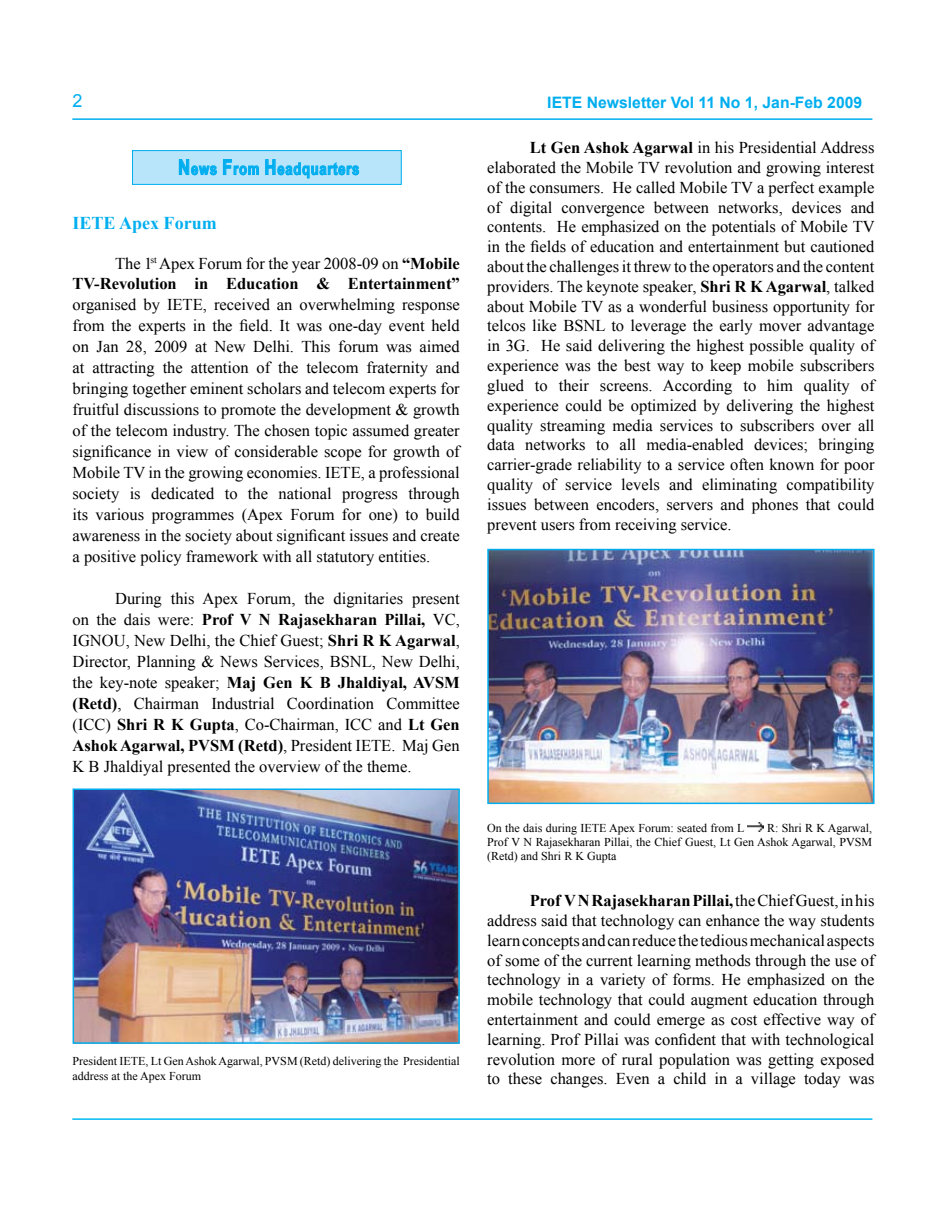
<style>
.page{position:relative;width:932px;height:1217px;background:#fff}
.page>*{position:absolute;margin:0;border:0;box-sizing:border-box;transform-origin:0 0}
.t1{font:700 18px "Times New Roman";color:#00aeef}
.t2{font:18px "Arial";color:#00aeef}
.t3{font:16.5px/19.8px "Times New Roman";color:#000;text-align:justify}
.t4{font:700 16.5px/19.8px "Times New Roman";color:#000;text-align:right}
.t5{font:700 16.5px "Arial";letter-spacing:.06em;color:#00aeef;scale:.78 1}
.t6{font:700 15.75px "Arial";color:#00aeef}
.t7{font:12px/14.4px "Times New Roman";color:#000}
.s1{font-size:21px}
.s2{font-weight:400}
.s3{font-weight:700}
</style>
<div class="page">
<img style="left:75px;top:791px;width:381px;height:249px">
<div style="left:72px;top:788px;width:387px;height:255px;border:2px solid #00aeef"></div>
<img style="left:490px;top:551px;width:381px;height:249px">
<div style="left:487px;top:548px;width:387px;height:255px;border:2px solid #00aeef"></div>
<hr style="left:72px;top:118px;width:800px;height:2px;background:#00aeef">
<hr style="left:72px;top:1118px;width:800px;height:1px;background:#00b9f2">
<div style="left:132px;top:150px;width:269px;height:35px;background:#b9e5fb;border:1px solid #00aeef"></div>
<svg style="left:178px;top:159px;width:39px;height:16px"></svg>
<svg style="left:223px;top:159px;width:36px;height:16px"></svg>
<svg style="left:265px;top:159px;width:94px;height:19px"></svg>
<img style="left:747px;top:822px;width:16px;height:9px">
<p class="t2" style="left:72px;top:88px;width:12px">2</p>
<p class="t6" style="left:547px;top:92px;width:316px">IETE Newsletter Vol 11 No 1, Jan-Feb 2009</p>
<p class="t5" style="left:178px;top:158px;width:234px"><span class="s1">N</span>ews <span class="s1">F</span>rom <span class="s1">H</span>eadquarters</p>
<p class="t1" style="left:72px;top:211px;width:146px">IETE Apex Forum</p>
<p class="t4" style="left:72px;top:253px;width:388px"><span class="s2">The 1</span><sup>st</sup> <span class="s2">Apex Forum for the year 2008-09 on</span> “Mobile<br>TV-Revolution in Education &amp; Entertainment”</p>
<p class="t3" style="left:72px;top:293px;width:388px;line-height:21px">organised by IETE, received an overwhelming response from the experts in the field. It was one-day event held on Jan 28, 2009 at New Delhi. This forum was aimed at attracting the attention of the telecom fraternity and bringing together eminent scholars and telecom experts for fruitful discussions to promote the development &amp; growth of the telecom industry. The chosen topic assumed greater significance in view of considerable scope for growth of Mobile TV in the growing economies. IETE, a professional society is dedicated to the national progress through its various programmes (Apex Forum for one) to build awareness in the society about significant issues and create a positive policy framework with all statutory entities.</p>
<p class="t3" style="left:72px;top:587px;width:388px;line-height:21px;text-indent:43px">During this Apex Forum, the dignitaries present on the dais were: <span class="s3">Prof V N Rajasekharan Pillai,</span> VC, IGNOU, New Delhi, the Chief Guest; <span class="s3">Shri R K Agarwal</span>, Director, Planning &amp; News Services, BSNL, New Delhi, the key-note speaker; <span class="s3">Maj Gen K B Jhaldiyal, AVSM (Retd)</span>, Chairman Industrial Coordination Committee (ICC) <span class="s3">Shri R K Gupta</span>, Co-Chairman, ICC and <span class="s3">Lt Gen Ashok Agarwal, PVSM (Retd)</span>, President IETE. Maj Gen K B Jhaldiyal presented the overview of the theme.</p>
<p class="t7" style="left:72px;top:1052px;width:388px;line-height:15px">President IETE, Lt Gen Ashok Agarwal, PVSM (Retd) delivering the Presidential address at the Apex Forum</p>
<p class="t3" style="left:487px;top:137px;width:389px;text-indent:43px"><span class="s3">Lt Gen Ashok Agarwal</span> in his Presidential Address elaborated the Mobile TV revolution and growing interest of the consumers. He called Mobile TV a perfect example of digital convergence between networks, devices and contents. He emphasized on the potentials of Mobile TV in the fields of education and entertainment but cautioned about the challenges it threw to the operators and the content providers. The keynote speaker, <span class="s3">Shri R K Agarwal</span>, talked about Mobile TV as a wonderful business opportunity for telcos like BSNL to leverage the early mover advantage in 3G. He said delivering the highest possible quality of experience was the best way to keep mobile subscribers glued to their screens. According to him quality of experience could be optimized by delivering the highest quality streaming media services to subscribers over all data networks to all media-enabled devices; bringing carrier-grade reliability to a service often known for poor quality of service levels and eliminating compatibility issues between encoders, servers and phones that could prevent users from receiving service.</p>
<p class="t7" style="left:487px;top:820px;width:386px;text-align:justify;text-indent:280px">R: Shri R K Agarwal, Prof V N Rajasekharan Pillai, the Chief Guest, Lt Gen Ashok Agarwal, PVSM (Retd) and Shri R K Gupta</p>
<p class="t7" style="left:487px;top:820px;width:259px">On the dais during IETE Apex Forum: seated from L</p>
<p class="t3" style="left:487px;top:890px;width:388px;text-indent:43px"><span class="s3">Prof V N Rajasekharan Pillai,</span> the Chief Guest, in his address said that technology can enhance the way students learn concepts and can reduce the tedious mechanical aspects of some of the current learning methods through the use of technology in a variety of forms. He emphasized on the mobile technology that could augment education through entertainment and could emerge as cost effective way of learning. Prof Pillai was confident that with technological revolution more of rural population was getting exposed to these changes. Even a child in a village today was</p>
</div>
